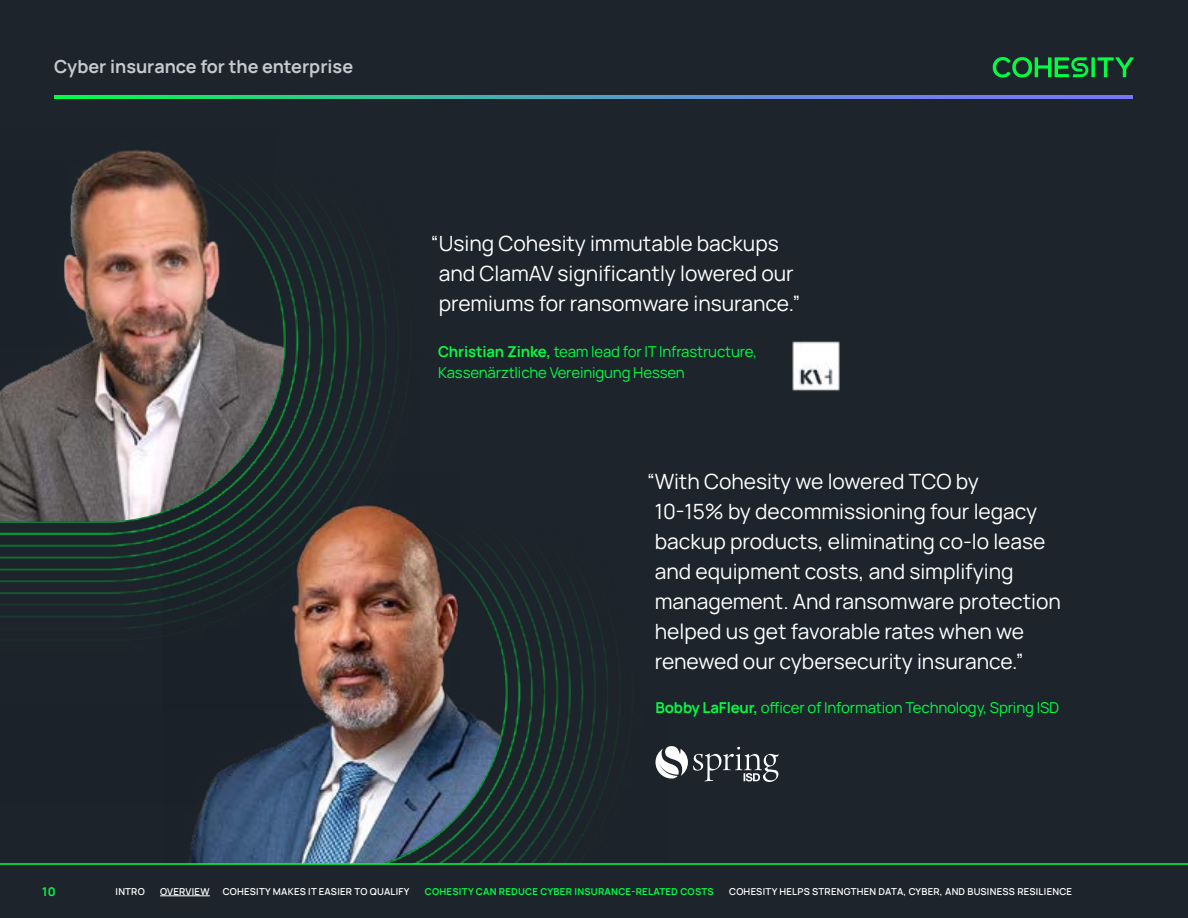
<style>
.page{position:relative;width:1188px;height:918px;background:#1d242b}
.page>*{position:absolute;margin:0;border:0;box-sizing:border-box;transform-origin:0 0}
.t1{font:21px/30px "Manrope";color:#fff}
.t2{font:700 18px "Manrope";color:#c5cace}
.t3{font:15px/21px "Manrope";letter-spacing:-.01em;color:#00fd45}
.t4{font:700 12px "Manrope";color:#00fd45}
.t5{font:600 9.6px "Manrope";letter-spacing:.025em;color:#fff}
.t6{font:700 9.6px "Manrope";letter-spacing:.025em;color:#00fd45}
.s1{font-weight:700}
</style>
<div class="page">
<svg style="left:419px;top:95px;width:714px;height:4px;background:#608fd6"></svg>
<img style="left:506px;top:550px;width:150px;height:313px">
<img style="left:189px;top:544px;width:317px;height:319px">
<img style="left:0;top:95px;width:419px;height:710px">
<svg style="left:1091px;top:57px;width:4px;height:20px"></svg>
<svg style="left:1098px;top:57px;width:36px;height:20px"></svg>
<svg style="left:993px;top:57px;width:95px;height:21px"></svg>
<img style="left:0;top:160px;width:284px;height:362px">
<img style="left:792px;top:341px;width:48px;height:50px">
<svg style="left:656px;top:746px;width:123px;height:36px"></svg>
<img style="left:0;top:129px;width:273px;height:217px">
<img style="left:162px;top:472px;width:299px;height:237px">
<hr style="left:0;top:863px;width:1188px;height:2px;background:#00fd45">
<hr style="left:160px;top:896px;width:50px;height:1px;background:#fff">
<p class="t2" style="left:54px;top:52px;width:301px">Cyber insurance for the enterprise</p>
<p class="t1" style="left:439px;top:227px;width:363px;text-indent:-8px">“Using Cohesity immutable backups and ClamAV significantly lowered our premiums for ransomware insurance.”</p>
<p class="t3" style="left:438px;top:340px;width:321px"><span class="s1">Christian Zinke,</span> team lead for IT Infrastructure,<br>Kassenärztliche Vereinigung Hessen</p>
<p class="t1" style="left:655px;top:465px;width:408px;text-indent:-8px">“With Cohesity we lowered TCO by<br>10-15% by decommissioning four legacy backup products, eliminating co-lo lease and equipment costs, and simplifying management. And ransomware protection helped us get favorable rates when we renewed our cybersecurity insurance.”</p>
<p class="t3" style="left:656px;top:697px;width:405px"><span class="s1">Bobby LaFleur,</span> officer of Information Technology, Spring ISD</p>
<p class="t4" style="left:42px;top:882px;width:15px">10</p>
<p class="t5" style="left:116px;top:884px;width:31px">INTRO</p>
<p class="t5" style="left:160px;top:884px;width:51px">OVERVIEW</p>
<p class="t5" style="left:223px;top:884px;width:188px">COHESITY MAKES IT EASIER TO QUALIFY</p>
<p class="t6" style="left:425px;top:884px;width:291px">COHESITY CAN REDUCE CYBER INSURANCE-RELATED COSTS</p>
<p class="t5" style="left:729px;top:884px;width:345px">COHESITY HELPS STRENGTHEN DATA, CYBER, AND BUSINESS RESILIENCE</p>
</div>
